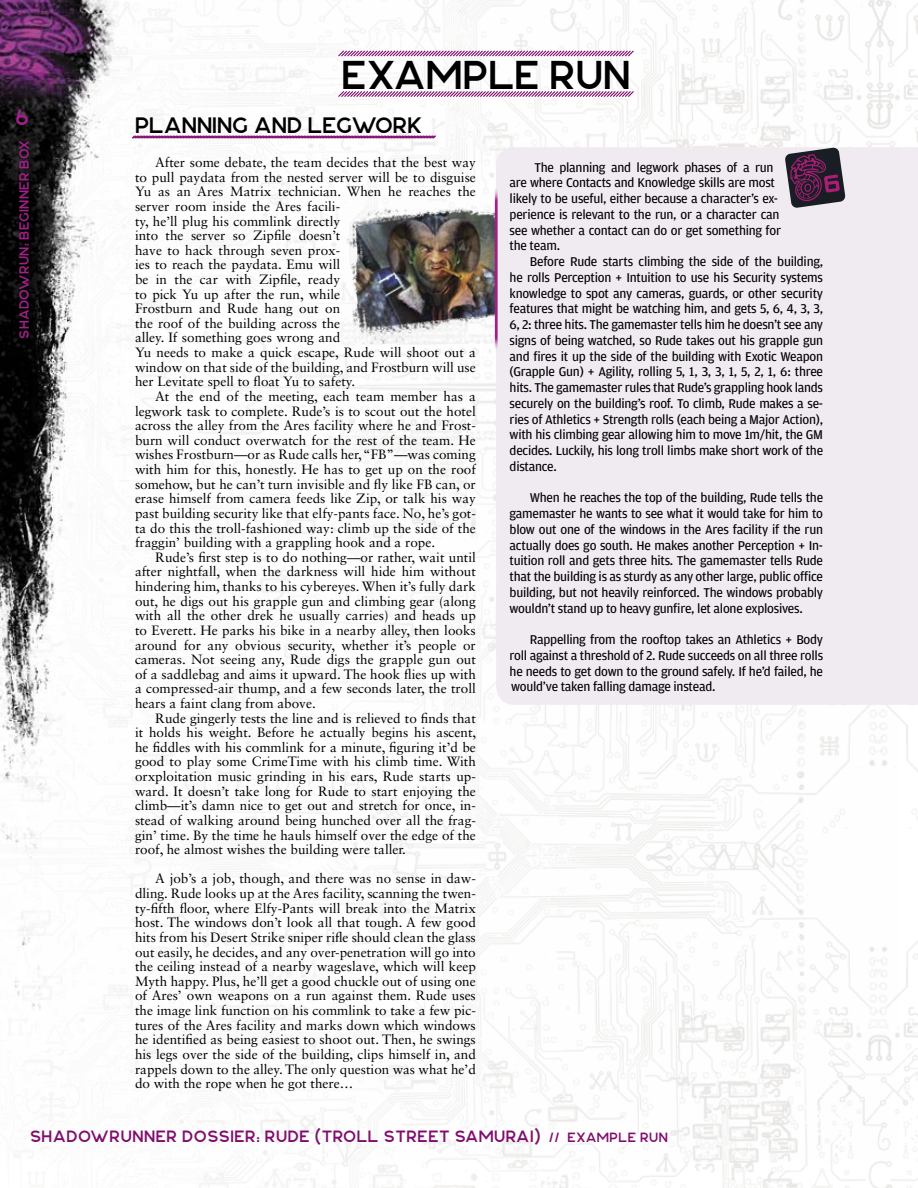
<style>
.page{position:relative;width:918px;height:1188px;background:#fff}
.page>*{position:absolute;margin:0;border:0;box-sizing:border-box;transform-origin:0 0}
.t1{font:40.5px "Njord";color:#000}
.t2{font:22.5px "Njord";color:#000}
.t3{font:22.5px "Njord";color:#a12089}
.t4{font:16.5px "Njord";letter-spacing:.03em;color:#800d6d}
.t5{font:13.5px/14.5px "Sabon LT Std";color:#000;text-align:justify}
.t6{font:13.5px/15.8px "Amplitude";letter-spacing:-.02em;color:#000;text-align:justify}
.t7{font:13.5px "Njord";letter-spacing:.02em;color:#a12089}
.s1{font-size:13.5px}
</style>
<div class="page">
<div style="left:899px;top:147px;width:19px;height:558px;background:#f1ecf2"></div>
<img style="left:0;top:0;width:899px;height:1161px">
<div style="left:15px;top:136px;width:23px;height:211px;background:#000;opacity:.5"></div>
<h1 class="t1" style="left:341px;top:50px;width:291px">EXAMPLE RUN</h1>
<h2 class="t2" style="left:135px;top:112px;width:289px">PLANNING AND LEGWORK</h2>
<p class="t6" style="left:510px;top:159px;width:273px;text-align:left;text-indent:25px">The planning and legwork phases of a run are where Contacts and Knowledge skills are most likely to be useful, either because a character’s ex&shy;perience is relevant to the run, or a character can see whether a contact can do or get something for the team.</p>
<p class="t6" style="left:510px;top:254px;width:315px;text-indent:20px">Before Rude starts climbing the side of the building, he rolls Perception + Intuition to use his Security systems knowledge to spot any cameras, guards, or other security features that might be watching him, and gets 5, 6, 4, 3, 3, 6, 2: three hits. The gamemaster tells him he doesn’t see any signs of being watched, so Rude takes out his grapple gun and fires it up the side of the building with Exotic Weapon (Grapple Gun) + Agility, rolling 5, 1, 3, 3, 1, 5, 2, 1, 6: three hits. The gamemaster rules that Rude’s grappling hook lands securely on the building’s roof. To climb, Rude makes a se&shy;ries of Athletics + Strength rolls (each being a Major Action), with his climbing gear allowing him to move 1m/hit, the GM decides. Luckily, his long troll limbs make short work of the distance.</p>
<p class="t6" style="left:510px;top:490px;width:315px;text-indent:20px">When he reaches the top of the building, Rude tells the gamemaster he wants to see what it would take for him to blow out one of the windows in the Ares facility if the run actually does go south. He makes another Perception + In&shy;tuition roll and gets three hits. The gamemaster tells Rude that the building is as sturdy as any other large, public office building, but not heavily reinforced. The windows probably wouldn’t stand up to heavy gunfire, let alone explosives.</p>
<p class="t6" style="left:510px;top:632px;width:315px;text-indent:20px">Rappelling from the rooftop takes an Athletics + Body roll against a threshold of 2. Rude succeeds on all three rolls he needs to get down to the ground safely. If he’d failed, he would’ve taken falling damage instead.</p>
<h2 class="t3" style="left:15px;top:103px;width:15px">6</h2>
<p class="t7" style="left:16px;top:339px;width:200px;rotate:-90deg">SHADOWRUN: BEGINNER BOX</p>
<p class="t5" style="left:135px;top:155px;width:342px;text-align:left;text-indent:20px">After some debate, the team decides that the best way to pull paydata from the nested server will be to disguise Yu as an Ares Matrix technician. When he reaches the server room inside the Ares facili-<br>ty, he’ll plug his commlink directly<br>into the server so Zipfile doesn’t<br>have to hack through seven prox-<br>ies to reach the paydata. Emu will<br>be in the car with Zipfile, ready<br>to pick Yu up after the run, while<br>Frostburn and Rude hang out on<br>the roof of the building across the<br>alley. If something goes wrong and<br>Yu needs to make a quick escape, Rude will shoot out a window on that side of the building, and Frostburn will use her Levitate spell to float Yu to safety.</p>
<p class="t5" style="left:135px;top:389px;width:342px;text-indent:20px">At the end of the meeting, each team member has a legwork task to complete. Rude’s is to scout out the hotel across the alley from the Ares facility where he and Frost&shy;burn will conduct overwatch for the rest of the team. He wishes Frostburn—or as Rude calls her, “FB”—was coming with him for this, honestly. He has to get up on the roof somehow, but he can’t turn invisible and fly like FB can, or erase himself from camera feeds like Zip, or talk his way past building security like that elfy-pants face. No, he’s got&shy;ta do this the troll-fashioned way: climb up the side of the fraggin’ building with a grappling hook and a rope.</p>
<p class="t5" style="left:135px;top:550px;width:342px;text-indent:20px">Rude’s first step is to do nothing—or rather, wait until after nightfall, when the darkness will hide him without hindering him, thanks to his cybereyes. When it’s fully dark out, he digs out his grapple gun and climbing gear (along with all the other drek he usually carries) and heads up to Everett. He parks his bike in a nearby alley, then looks around for any obvious security, whether it’s people or cameras. Not seeing any, Rude digs the grapple gun out of a saddlebag and aims it upward. The hook flies up with a compressed-air thump, and a few seconds later, the troll hears a faint clang from above.</p>
<p class="t5" style="left:135px;top:711px;width:343px;text-indent:20px">Rude gingerly tests the line and is relieved to finds that it holds his weight. Before he actually begins his ascent, he fiddles with his commlink for a minute, figuring it’d be good to play some CrimeTime with his climb time. With orxploitation music grinding in his ears, Rude starts up&shy;ward. It doesn’t take long for Rude to start enjoying the climb—it’s damn nice to get out and stretch for once, in&shy;stead of walking around being hunched over all the frag&shy;gin’ time. By the time he hauls himself over the edge of the roof, he almost wishes the building were taller.</p>
<p class="t5" style="left:135px;top:871px;width:342px;text-indent:20px">A job’s a job, though, and there was no sense in daw&shy;dling. Rude looks up at the Ares facility, scanning the twen&shy;ty-fifth floor, where Elfy-Pants will break into the Matrix host. The windows don’t look all that tough. A few good hits from his Desert Strike sniper rifle should clean the glass out easily, he decides, and any over-penetration will go into the ceiling instead of a nearby wageslave, which will keep Myth happy. Plus, he’ll get a good chuckle out of using one of Ares’ own weapons on a run against them. Rude uses the image link function on his commlink to take a few pic&shy;tures of the Ares facility and marks down which windows he identified as being easiest to shoot out. Then, he swings his legs over the side of the building, clips himself in, and rappels down to the alley. The only question was what he’d do with the rope when he got there…</p>
<p class="t4" style="left:30px;top:1126px;width:639px">SHADOWRUNNER DOSSIER: RUDE (TROLL STREET SAMURAI) <span class="s1">// EXAMPLE RUN</span></p>
</div>
